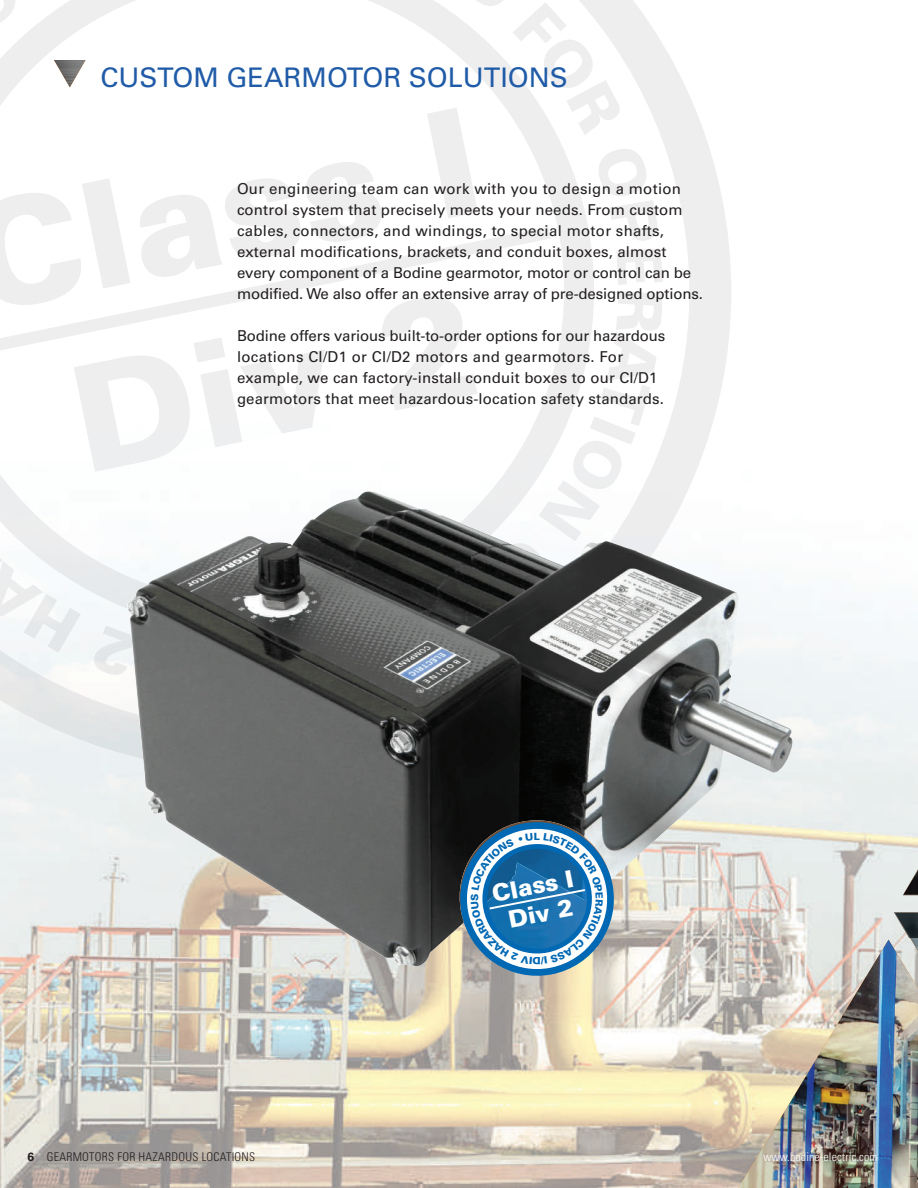
<style>
.page{position:relative;width:918px;height:1188px;background:#fff}
.page>*{position:absolute;margin:0;border:0;box-sizing:border-box;transform-origin:0 0}
.t1{font:27px "Univers LT Pro 55 Roman";color:#205ba8}
.t2{font:900 23.7px "Univers";color:#fff}
.t3{font:15px/21px "Univers LT Pro 55 Roman";letter-spacing:.01em;color:#231f20}
.t4{font:300 condensed 12px "Univers LT Pro";letter-spacing:.025em;color:#231f20}
.t5{font:300 condensed 12px "Univers LT Pro";letter-spacing:.01em;color:#fff}
.t6{font:900 9.9px "Univers";color:#0168b3}
.s1{font-family:"Univers LT Pro 65";font-weight:700;font-stretch:normal}
</style>
<div class="page">
<img style="left:0;top:587px;width:918px;height:601px">
<img style="left:738px;top:940px;width:180px;height:248px">
<svg style="left:895px;top:938px;width:23px;height:13px"></svg>
<img style="left:0;top:0;width:735px;height:759px">
<img style="left:54px;top:60px;width:32px;height:27px">
<img style="left:127px;top:492px;width:283px;height:473px">
<img style="left:903px;top:869px;width:15px;height:1px">
<img style="left:903px;top:870px;width:15px;height:25px">
<img style="left:894px;top:912px;width:24px;height:26px">
<img style="left:895px;top:913px;width:23px;height:25px">
<svg style="left:449px;top:811px;width:168px;height:176px"></svg>
<h1 class="t1" style="left:101px;top:59px;width:469px">CUSTOM GEARMOTOR SOLUTIONS</h1>
<p class="t3" style="left:237px;top:177px;width:467px">Our engineering team can work with you to design a motion control system that precisely meets your needs. From custom cables, connectors, and windings, to special motor shafts, external modifications, brackets, and conduit boxes, almost every component of a Bodine gearmotor, motor or control can be modified. We also offer an extensive array of pre-designed options.</p>
<p class="t3" style="left:237px;top:324px;width:430px">Bodine offers various built-to-order options for our hazardous locations CI/D1 or CI/D2 motors and gearmotors. For example, we can factory-install conduit boxes to our CI/D1 gearmotors that meet hazardous-location safety standards.</p>
<p class="t4" style="left:28px;top:1148px;width:229px"><span class="s1">6</span> GEARMOTORS FOR HAZARDOUS LOCATIONS</p>
<p class="t6" style="left:534px;top:831px;width:8px">L</p>
<h2 class="t2" style="left:489px;top:879px;width:84px;rotate:-11deg">Class I</h2>
<h2 class="t2" style="left:506px;top:905px;width:67px;rotate:-11deg">Div 2</h2>
<p class="t6" style="left:541px;top:967px;width:10px;rotate:180deg">D</p>
<p class="t5" style="left:763px;top:1148px;width:116px">www.bodine-electric.com</p>
</div>
